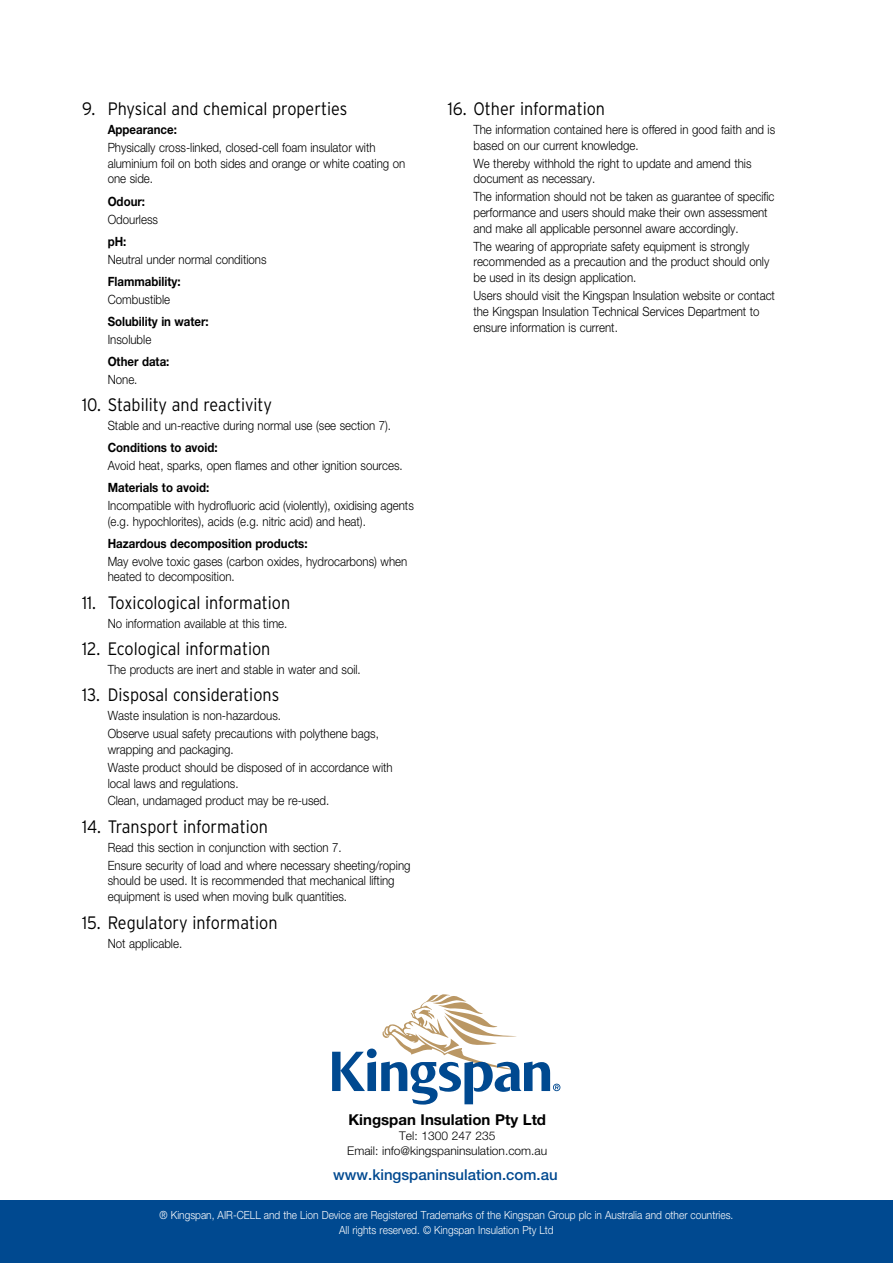
<style>
.page{position:relative;width:893px;height:1263px;background:#fff}
.page>*{position:absolute;margin:0;border:0;box-sizing:border-box;transform-origin:0 0}
.t1{font:300 18px "Interstate";color:#000;scale:.9 1}
.t2{font:500 15px "Helvetica Neue";color:#004990}
.t3{font:700 15px "Helvetica Neue";color:#000}
.t4{font:300 12.75px/15.8px "Helvetica Neue";color:#000;scale:.9 1}
.t5{font:700 12.75px "Helvetica Neue";color:#000;scale:.9 1}
.t6{font:300 12px/15px "Helvetica Neue";color:#000;text-align:center}
.t7{font:300 11.25px/15px "Helvetica Neue";color:#fff;text-align:center;scale:.9 1}
</style>
<div class="page">
<div style="left:0;top:1200px;width:893px;height:63px;background:#004990"></div>
<svg style="left:332px;top:994px;width:228px;height:110px"></svg>
<h1 class="t1" style="left:82px;top:99px;width:296px">9. Physical and chemical properties</h1>
<p class="t5" style="left:108px;top:122px;width:78px">Appearance:</p>
<p class="t4" style="left:108px;top:139px;width:332px">Physically cross-linked, closed-cell foam insulator with aluminium foil on both sides and orange or white coating on one side.</p>
<p class="t5" style="left:108px;top:193px;width:43px">Odour:</p>
<p class="t4" style="left:108px;top:211px;width:57px">Odourless</p>
<p class="t5" style="left:108px;top:233px;width:22px">pH:</p>
<p class="t4" style="left:108px;top:251px;width:178px">Neutral under normal conditions</p>
<p class="t5" style="left:108px;top:273px;width:82px">Flammability:</p>
<p class="t4" style="left:108px;top:291px;width:71px">Combustible</p>
<p class="t5" style="left:108px;top:313px;width:114px">Solubility in water:</p>
<p class="t4" style="left:108px;top:331px;width:50px">Insoluble</p>
<p class="t5" style="left:108px;top:353px;width:70px">Other data:</p>
<p class="t4" style="left:108px;top:371px;width:35px">None.</p>
<h1 class="t1" style="left:82px;top:394px;width:212px">10. Stability and reactivity</h1>
<p class="t4" style="left:108px;top:417px;width:316px">Stable and un-reactive during normal use (see section 7).</p>
<p class="t5" style="left:108px;top:440px;width:124px">Conditions to avoid:</p>
<p class="t4" style="left:108px;top:457px;width:329px">Avoid heat, sparks, open flames and other ignition sources.</p>
<p class="t5" style="left:108px;top:480px;width:114px">Materials to avoid:</p>
<p class="t4" style="left:108px;top:497px;width:342px">Incompatible with hydrofluoric acid (violently), oxidising agents (e.g. hypochlorites), acids (e.g. nitric acid) and heat).</p>
<p class="t5" style="left:108px;top:535px;width:224px">Hazardous decomposition products:</p>
<p class="t4" style="left:108px;top:553px;width:334px">May evolve toxic gases (carbon oxides, hydrocarbons) when heated to decomposition.</p>
<h1 class="t1" style="left:82px;top:592px;width:233px">11. Toxicological information</h1>
<p class="t4" style="left:108px;top:615px;width:201px">No information available at this time.</p>
<h1 class="t1" style="left:82px;top:639px;width:211px">12. Ecological information</h1>
<p class="t4" style="left:108px;top:661px;width:283px">The products are inert and stable in water and soil.</p>
<h1 class="t1" style="left:82px;top:685px;width:220px">13. Disposal considerations</h1>
<p class="t4" style="left:108px;top:707px;width:303px;line-height:17.9px">Waste insulation is non-hazardous.<br>Observe usual safety precautions with polythene bags,</p>
<p class="t4" style="left:108px;top:740px;width:318px;line-height:17.9px">wrapping and packaging.<br>Waste product should be disposed of in accordance with</p>
<p class="t4" style="left:108px;top:774px;width:248px;line-height:17.9px">local laws and regulations.<br>Clean, undamaged product may be re-used.</p>
<h1 class="t1" style="left:82px;top:816px;width:208px">14. Transport information</h1>
<p class="t4" style="left:108px;top:838px;width:338px;line-height:17.9px">Read this section in conjunction with section 7.<br>Ensure security of load and where necessary sheeting/roping</p>
<p class="t4" style="left:108px;top:873px;width:320px">should be used. It is recommended that mechanical lifting equipment is used when moving bulk quantities.</p>
<h1 class="t1" style="left:82px;top:912px;width:218px">15. Regulatory information</h1>
<p class="t4" style="left:108px;top:935px;width:84px">Not applicable.</p>
<h1 class="t1" style="left:448px;top:99px;width:176px">16. Other information</h1>
<p class="t4" style="left:473px;top:121px;width:337px">The information contained here is offered in good faith and is based on our current knowledge.</p>
<p class="t4" style="left:473px;top:155px;width:311px">We thereby withhold the right to update and amend this document as necessary.</p>
<p class="t4" style="left:473px;top:189px;width:336px">The information should not be taken as guarantee of specific performance and users should make their own assessment and make all applicable personnel aware accordingly.</p>
<p class="t4" style="left:473px;top:238px;width:330px">The wearing of appropriate safety equipment is strongly recommended as a precaution and the product should only be used in its design application.</p>
<p class="t4" style="left:473px;top:287px;width:337px">Users should visit the Kingspan Insulation website or contact the Kingspan Insulation Technical Services Department to ensure information is current.</p>
<p class="t3" style="left:348px;top:1110px;width:199px">Kingspan Insulation Pty Ltd</p>
<p class="t6" style="left:347px;top:1128px;width:201px">Tel: 1300 247 235<br>Email: info@kingspaninsulation.com.au</p>
<p class="t2" style="left:333px;top:1165px;width:226px">www.kingspaninsulation.com.au</p>
<p class="t7" style="left:160px;top:1207px;width:639px">® Kingspan, AIR-CELL and the Lion Device are Registered Trademarks of the Kingspan Group plc in Australia and other countries.<br>All rights reserved. © Kingspan Insulation Pty Ltd</p>
</div>
